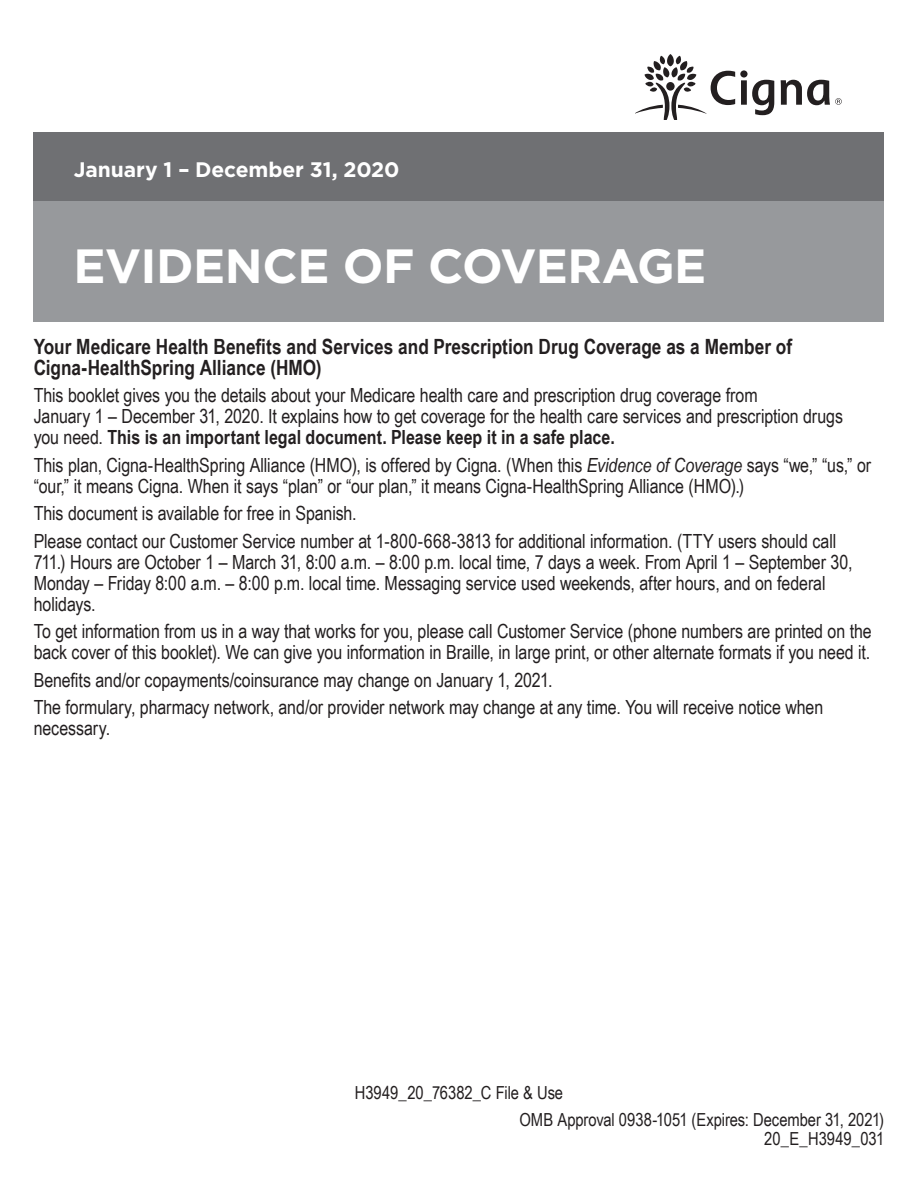
<style>
.page{position:relative;width:918px;height:1188px;background:#fff}
.page>*{position:absolute;margin:0;border:0;box-sizing:border-box;transform-origin:0 0}
.t1{font:700 48px "Gotham";letter-spacing:-.01em;color:#fff}
.t2{font:700 21px/21px "Arial Narrow";color:#231f20}
.t3{font:700 21px "Gotham";letter-spacing:-.005em;color:#fff}
.t4{font:19.5px/21px "Arial Narrow";letter-spacing:-.005em;color:#231f20}
.t5{font:18px/26.2px "Arial Narrow";letter-spacing:-.005em;color:#231f20}
.s1{font-weight:700}
.s2{font-style:italic}
</style>
<div class="page">
<div style="left:34px;top:201px;width:850px;height:121px;background:#97999c"></div>
<div style="left:34px;top:133px;width:850px;height:68px;background:#6f7073"></div>
<svg style="left:636px;top:54px;width:206px;height:66px"></svg>
<p class="t3" style="left:74px;top:155px;width:327px">January 1 – December 31, 2020</p>
<h1 class="t1" style="left:73px;top:234px;width:634px">EVIDENCE OF COVERAGE</h1>
<p class="t2" style="left:34px;top:335px;width:760px">Your Medicare Health Benefits and Services and Prescription Drug Coverage as a Member of<br>Cigna‑HealthSpring Alliance (HMO)</p>
<p class="t4" style="left:34px;top:384px;width:811px">This booklet gives you the details about your Medicare health care and prescription drug coverage from<br>January 1 – December 31, 2020. It explains how to get coverage for the health care services and prescription drugs you need. <span class="s1">This is an important legal document. Please keep it in a safe place.</span></p>
<p class="t4" style="left:34px;top:454px;width:839px">This plan, Cigna‑HealthSpring Alliance (HMO), is offered by Cigna. (When this <span class="s2">Evidence of Coverage</span> says “we,” “us,” or “our,” it means Cigna. When it says “plan” or “our plan,” it means Cigna‑HealthSpring Alliance (HMO).)</p>
<p class="t4" style="left:34px;top:499px;width:804px;line-height:27.5px">This document is available for free in Spanish.<br>Please contact our Customer Service number at 1‑800‑668‑3813 for additional information. (TTY users should call</p>
<p class="t4" style="left:34px;top:551px;width:820px">711.) Hours are October 1 – March 31, 8:00 a.m. – 8:00 p.m. local time, 7 days a week. From April 1 – September 30,<br>Monday – Friday 8:00 a.m. – 8:00 p.m. local time. Messaging service used weekends, after hours, and on federal holidays.</p>
<p class="t4" style="left:34px;top:620px;width:840px">To get information from us in a way that works for you, please call Customer Service (phone numbers are printed on the back cover of this booklet). We can give you information in Braille, in large print, or other alternate formats if you need it.</p>
<p class="t4" style="left:34px;top:665px;width:791px;line-height:27.5px">Benefits and/or copayments/coinsurance may change on January 1, 2021.<br>The formulary, pharmacy network, and/or provider network may change at any time. You will receive notice when</p>
<p class="t4" style="left:34px;top:717px;width:78px">necessary.</p>
<p class="t5" style="left:519px;top:1079px;width:366px;text-indent:-165px">H3949_20_76382_C File &amp; Use<br>OMB Approval 0938‑1051 (Expires: December 31, 2021)</p>
<p class="t5" style="left:764px;top:1125px;width:122px">20_E_H3949_031</p>
</div>
